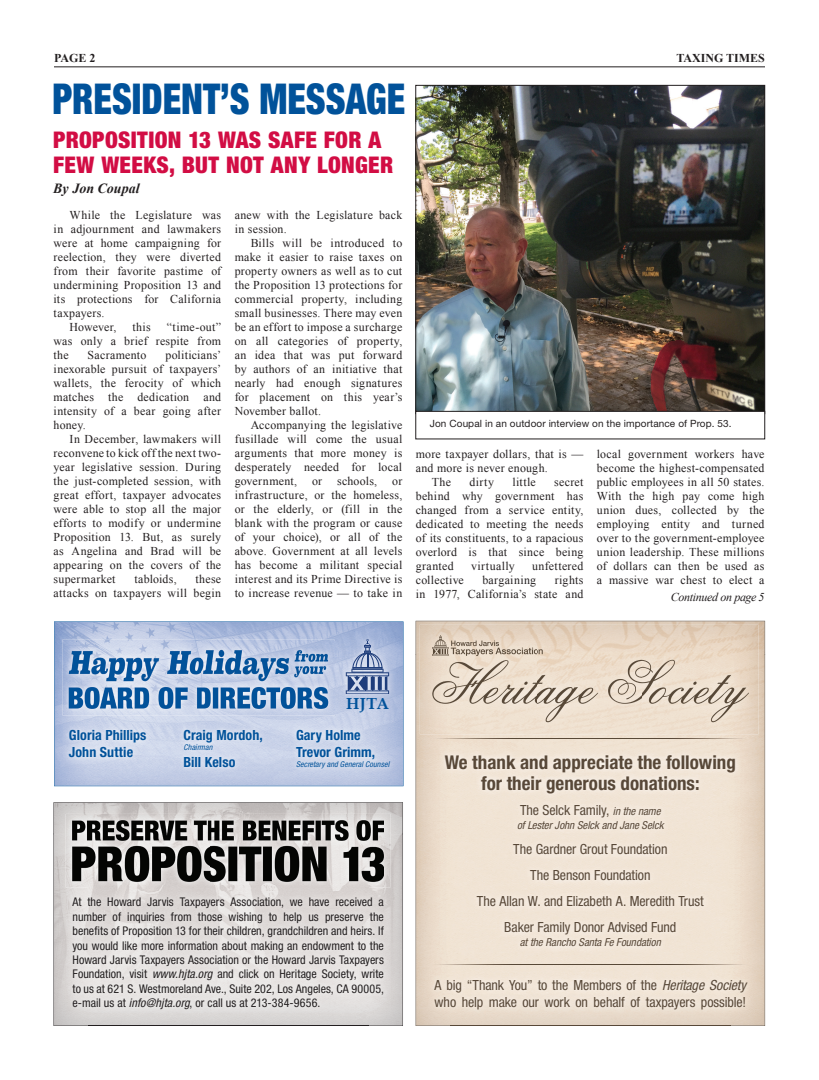
<style>
.page{position:relative;width:819px;height:1080px;background:#fff}
.page>*{position:absolute;margin:0;border:0;box-sizing:border-box;transform-origin:0 0}
.t1{font:900 condensed 42.5px "Helvetica Neue LT Std";color:#01529a;scale:.87 1}
.t2{font:900 condensed 23px/25px "Helvetica Neue LT Std";letter-spacing:.015em;color:#d20d44}
.t3{font:700 condensed 19px/21px "Helvetica Neue LT Std";color:#584838;text-align:center}
.t4{font:700 16px "Book Antiqua";color:#01529a}
.t5{font:condensed 14px/25.8px "Helvetica Neue LT Std";letter-spacing:-.005em;color:#584838}
.t6{font:700 condensed 14px/16.8px "Helvetica Neue LT Std";letter-spacing:.005em;color:#01529a}
.t7{font:italic 700 14px "Times New Roman";color:#231f20}
.t8{font:12px/14px "Times New Roman";letter-spacing:.025em;color:#231f20;text-align:justify}
.t9{font:condensed 12px/14.4px "Helvetica Neue LT Std";letter-spacing:.005em;color:#231f20;text-align:justify}
.t10{font:700 12px "Times New Roman";color:#231f20}
.t11{font:italic 12px "Times New Roman";letter-spacing:-.03em;color:#231f20}
.t12{font:12px "Times New Roman";letter-spacing:.005em;color:#231f20}
.t13{font:italic condensed 11px "Helvetica Neue LT Std";letter-spacing:-.005em;color:#584838}
.t14{font:10px "Helvetica Neue LT Std";letter-spacing:.01em;color:#231f20}
.t15{font:italic condensed 8px "Helvetica Neue LT Std";letter-spacing:.015em;color:#01529a}
.s1{font-style:italic}
.s2{font-style:italic;font-size:11px}
</style>
<div class="page">
<hr style="left:54px;top:67px;width:711px;height:1px;background:#231f20">
<img style="left:418px;top:87px;width:345px;height:324px">
<div style="left:416px;top:411px;width:349px;height:28px;background:#fff;border:1px solid #231f20"></div>
<img style="left:451px;top:953px;width:279px;height:73px">
<img style="left:416px;top:621px;width:349px;height:33px">
<img style="left:416px;top:654px;width:35px;height:372px">
<img style="left:730px;top:654px;width:35px;height:372px">
<img style="left:420px;top:625px;width:339px;height:109px">
<img style="left:433px;top:635px;width:315px;height:89px">
<img style="left:429px;top:974px;width:324px;height:42px">
<img style="left:433px;top:738px;width:315px;height:1px">
<img style="left:433px;top:964px;width:315px;height:1px">
<img style="left:54px;top:834px;width:34px;height:192px">
<img style="left:368px;top:834px;width:35px;height:192px">
<img style="left:88px;top:888px;width:280px;height:3px">
<img style="left:88px;top:1016px;width:280px;height:10px">
<img style="left:54px;top:802px;width:349px;height:32px">
<img style="left:66px;top:814px;width:324px;height:74px">
<img style="left:73px;top:818px;width:311px;height:67px">
<img style="left:67px;top:891px;width:323px;height:125px">
<img style="left:54px;top:621px;width:350px;height:165px">
<img style="left:63px;top:724px;width:89px;height:40px">
<img style="left:62px;top:640px;width:273px;height:75px">
<img style="left:69px;top:642px;width:269px;height:73px">
<img style="left:290px;top:724px;width:106px;height:50px">
<img style="left:177px;top:724px;width:91px;height:49px">
<img style="left:339px;top:633px;width:57px;height:68px">
<svg style="left:346px;top:639px;width:43px;height:55px;background:#8e9fc3"></svg>
<p class="t10" style="left:54px;top:50px;width:43px">PAGE 2</p>
<p class="t10" style="left:676px;top:50px;width:90px">TAXING TIMES</p>
<h1 class="t1" style="left:52px;top:73px;width:407px">PRESIDENT’S MESSAGE</h1>
<h2 class="t2" style="left:53px;top:127px;width:342px">PROPOSITION 13 WAS SAFE FOR A<br>FEW WEEKS, BUT NOT ANY LONGER</h2>
<p class="t7" style="left:53px;top:178px;width:88px">By Jon Coupal</p>
<p class="t8" style="left:70px;top:208px;width:153px">While the Legislature was</p>
<p class="t8" style="left:54px;top:222px;width:169px">in adjournment and lawmakers</p>
<p class="t8" style="left:54px;top:236px;width:169px">were at home campaigning for</p>
<p class="t8" style="left:54px;top:250px;width:169px">reelection, they were diverted</p>
<p class="t8" style="left:54px;top:264px;width:169px">from their favorite pastime of</p>
<p class="t8" style="left:54px;top:278px;width:169px">undermining Proposition 13 and</p>
<p class="t8" style="left:54px;top:292px;width:169px">its protections for California</p>
<p class="t8" style="left:54px;top:306px;width:53px">taxpayers.</p>
<p class="t12" style="left:70px;top:319px;width:49px">However,</p>
<p class="t8" style="left:133px;top:320px;width:20px">this</p>
<p class="t8" style="left:54px;top:320px;width:169px;text-indent:113px">“time-out” was only a brief respite from the</p>
<p class="t8" style="left:54px;top:348px;width:169px;text-indent:112px">politicians’ inexorable pursuit of taxpayers’ wallets, the ferocity of which matches the dedication and intensity of a bear going after honey.</p>
<p class="t8" style="left:54px;top:432px;width:169px;text-indent:16px">In December, lawmakers will reconvene to kick off the next two&shy;year legislative session. During the just-completed session, with great effort, taxpayer advocates were able to stop all the major efforts to modify or undermine Proposition 13. But, as surely as Angelina and Brad will be appearing on the covers of the supermarket</p>
<p class="t8" style="left:88px;top:348px;width:60px">Sacramento</p>
<p class="t8" style="left:54px;top:572px;width:169px;text-align:right">these<br>attacks on taxpayers will begin</p>
<p class="t8" style="left:134px;top:572px;width:44px">tabloids,</p>
<p class="t8" style="left:235px;top:208px;width:169px">anew with the Legislature back in session.</p>
<p class="t8" style="left:235px;top:236px;width:169px;text-indent:16px">Bills will be introduced to make it easier to raise taxes on property owners as well as to cut the Proposition 13 protections for commercial property, including small businesses. There may even be an effort to impose a surcharge on all categories of property, an idea that was put forward by authors of an initiative that nearly had enough signatures for placement on this year’s November ballot.</p>
<p class="t8" style="left:235px;top:418px;width:169px;text-indent:16px">Accompanying the legislative fusillade will come the usual arguments that more money is desperately needed for local government, or schools, or infrastructure, or the homeless, or the elderly, or (fill in the blank with the program or cause of your choice), or all of the above. Government at all levels has become a militant special interest and its Prime Directive is to increase revenue — to take in</p>
<p class="t14" style="left:430px;top:418px;width:303px">Jon Coupal in an outdoor interview on the importance of Prop. 53.</p>
<p class="t8" style="left:416px;top:447px;width:169px">more taxpayer dollars, that is —</p>
<p class="t8" style="left:416px;top:461px;width:134px">and more is never enough.</p>
<p class="t8" style="left:432px;top:475px;width:21px">The</p>
<p class="t8" style="left:469px;top:475px;width:26px">dirty</p>
<p class="t8" style="left:513px;top:475px;width:25px">little</p>
<p class="t8" style="left:416px;top:475px;width:169px;text-indent:138px">secret behind why government has changed from a service entity, dedicated to meeting the needs of its constituents, to a rapacious overlord is that since being granted</p>
<p class="t8" style="left:471px;top:559px;width:45px">virtually</p>
<p class="t8" style="left:532px;top:559px;width:53px">unfettered</p>
<p class="t8" style="left:416px;top:573px;width:169px;text-align:right">rights<br>in 1977, California’s state and</p>
<p class="t8" style="left:416px;top:573px;width:50px">collective</p>
<p class="t8" style="left:482px;top:573px;width:55px">bargaining</p>
<p class="t8" style="left:597px;top:447px;width:169px">local government workers have become the highest-compensated public employees in all 50 states.<br>With the high pay come high union dues, collected by the employing entity and turned over to the government-employee union leadership. These millions of dollars can then be used as a massive war chest to elect a</p>
<p class="t11" style="left:671px;top:589px;width:95px">Continued on page 5</p>
<h3 class="t4" style="left:346px;top:694px;width:44px">HJTA</h3>
<p class="t6" style="left:69px;top:727px;width:79px">Gloria Phillips<br>John Suttie</p>
<p class="t6" style="left:296px;top:727px;width:81px">Gary Holme<br>Trevor Grimm,</p>
<p class="t15" style="left:296px;top:759px;width:95px">Secretary and General Counsel</p>
<p class="t6" style="left:184px;top:727px;width:81px">Craig Mordoh,</p>
<p class="t15" style="left:184px;top:743px;width:30px">Chairman</p>
<p class="t6" style="left:184px;top:753px;width:53px">Bill Kelso</p>
<p class="t9" style="left:73px;top:895px;width:313px">At the Howard Jarvis Taxpayers Association, we have received a number of inquiries from those wishing to help us preserve the benefits of Proposition 13 for their children, grandchildren and heirs. If you would like more information about making an endowment to the Howard Jarvis Taxpayers Association or the Howard Jarvis Taxpayers Foundation, visit <span class="s1">www.hjta.org</span> and click on Heritage Society, write to us at 621 S. Westmoreland Ave., Suite 202, Los Angeles, CA 90005, e-mail us at <span class="s1">info@hjta.org</span>, or call us at 213-384-9656.</p>
<h3 class="t3" style="left:445px;top:751px;width:293px">We thank and appreciate the following for their generous donations:</h3>
<p class="t5" style="left:520px;top:798px;width:142px">The Selck Family, <span class="s2">in the name</span></p>
<p class="t13" style="left:517px;top:818px;width:148px">of Lester John Selck and Jane Selck</p>
<p class="t5" style="left:477px;top:837px;width:228px;text-align:center">The Gardner Grout Foundation<br>The Benson Foundation<br>The Allan W. and Elizabeth A. Meredith Trust<br>Baker Family Donor Advised Fund</p>
<p class="t13" style="left:520px;top:936px;width:142px">at the Rancho Santa Fe Foundation</p>
<p class="t5" style="left:435px;top:977px;width:313px;line-height:16.8px">A big “Thank You” to the Members of the <span class="s1">Heritage Society </span>who help make our work on behalf of taxpayers possible!</p>
</div>
